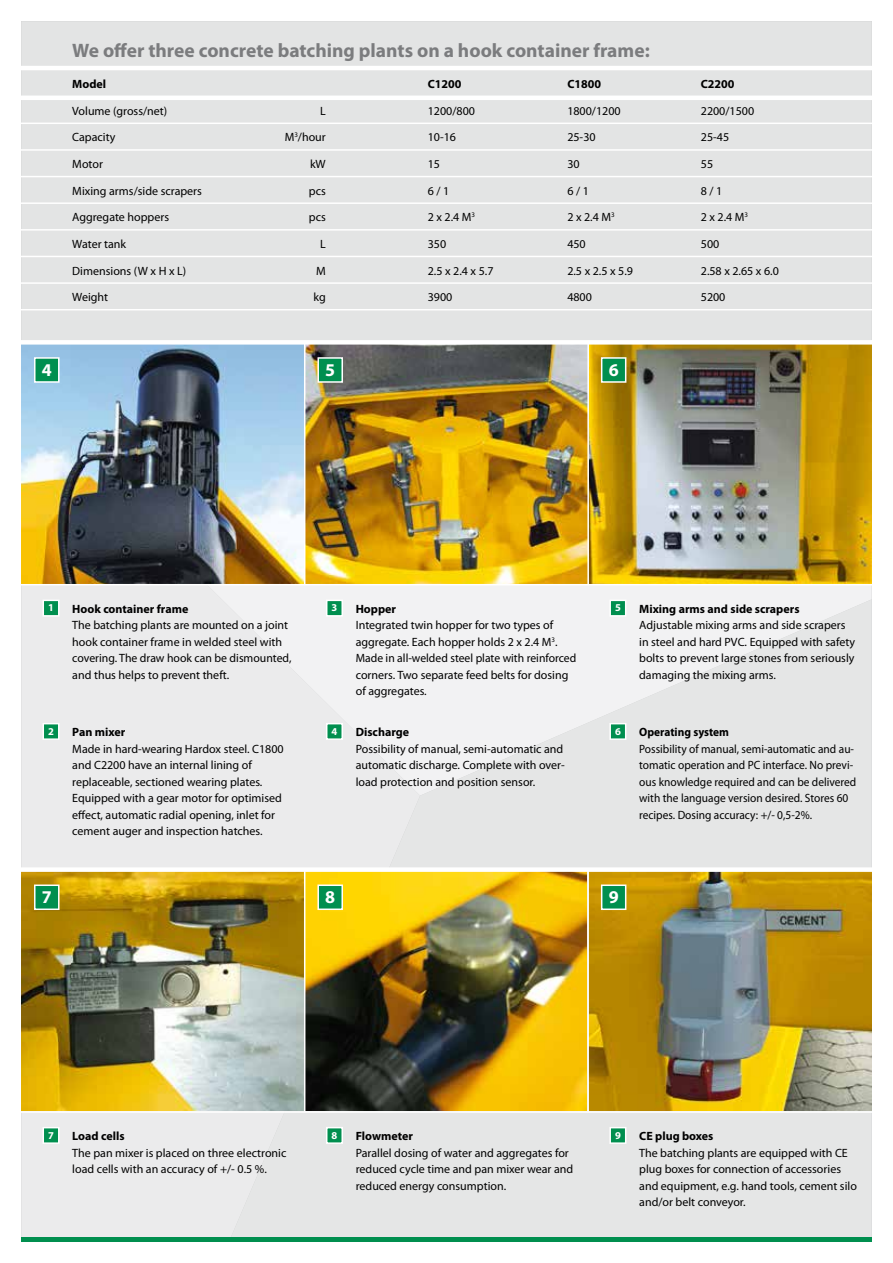
<style>
.page{position:relative;width:893px;height:1263px;background:#fff}
.page>*{position:absolute;margin:0;border:0;box-sizing:border-box;transform-origin:0 0}
.t1{font:700 19.5px "Myriad Pro";color:#7b7c7e}
.t2{font:700 18px "Myriad Pro";color:#fff}
.t3{font:12px/16.5px "Myriad Pro";color:#000}
.t4{font:12px/16.5px "Myriad Pro";color:#000;scale:.95 1}
.t5{font:700 12px "Myriad Pro";color:#000}
.t6{font:700 12px "Myriad Pro";color:#000;scale:.95 1}
.t7{font:700 10.5px "Myriad Pro";color:#fff}
</style>
<div class="page">
<div style="left:21px;top:21px;width:851px;height:319px;background:#e3e4e4"></div>
<div style="left:21px;top:796px;width:208px;height:441px;background:#ebebec"></div>
<div style="left:21px;top:585px;width:851px;height:211px;background:#ebebec"></div>
<svg style="left:229px;top:599px;width:643px;height:638px;fill:#e5e6e6"></svg>
<hr style="left:0;top:123px;width:893px;height:1px;background:#fff">
<hr style="left:0;top:149px;width:893px;height:2px;background:#fff">
<hr style="left:0;top:176px;width:893px;height:1px;background:#fff">
<hr style="left:0;top:202px;width:893px;height:2px;background:#fff">
<hr style="left:0;top:229px;width:893px;height:2px;background:#fff">
<hr style="left:0;top:256px;width:893px;height:1px;background:#fff">
<hr style="left:0;top:282px;width:893px;height:2px;background:#fff">
<hr style="left:0;top:309px;width:893px;height:1px;background:#fff">
<hr style="left:0;top:96px;width:893px;height:4px;background:#fff">
<hr style="left:0;top:66px;width:893px;height:4px;background:#fff">
<div style="left:21px;top:1237px;width:851px;height:5px;background:#008f4f"></div>
<img style="left:21px;top:345px;width:851px;height:239px">
<img style="left:21px;top:872px;width:851px;height:239px">
<div style="left:43px;top:600px;width:17px;height:17px;background:#008f4f;border:2px solid #fff"></div>
<div style="left:43px;top:1127px;width:17px;height:17px;background:#008f4f;border:2px solid #fff"></div>
<div style="left:43px;top:723px;width:17px;height:17px;background:#008f4f;border:2px solid #fff"></div>
<div style="left:326px;top:600px;width:17px;height:17px;background:#008f4f;border:2px solid #fff"></div>
<div style="left:326px;top:1127px;width:17px;height:17px;background:#008f4f;border:2px solid #fff"></div>
<div style="left:326px;top:723px;width:17px;height:17px;background:#008f4f;border:2px solid #fff"></div>
<div style="left:609px;top:600px;width:17px;height:17px;background:#008f4f;border:2px solid #fff"></div>
<div style="left:609px;top:1127px;width:17px;height:17px;background:#008f4f;border:2px solid #fff"></div>
<div style="left:609px;top:723px;width:17px;height:17px;background:#008f4f;border:2px solid #fff"></div>
<hr style="left:304px;top:342px;width:1px;height:242px;background:#fff">
<hr style="left:304px;top:869px;width:1px;height:242px;background:#fff">
<hr style="left:587px;top:342px;width:2px;height:242px;background:#fff">
<hr style="left:587px;top:869px;width:2px;height:242px;background:#fff">
<div style="left:0;top:867px;width:893px;height:5px;background:#fff"></div>
<hr style="left:0;top:1111px;width:893px;height:2px;background:#fff">
<div style="left:34px;top:357px;width:26px;height:26px;background:#008f4f;border:2px solid #fff"></div>
<div style="left:34px;top:884px;width:26px;height:26px;background:#008f4f;border:2px solid #fff"></div>
<div style="left:317px;top:357px;width:26px;height:26px;background:#008f4f;border:2px solid #fff"></div>
<div style="left:317px;top:884px;width:26px;height:26px;background:#008f4f;border:2px solid #fff"></div>
<div style="left:601px;top:357px;width:25px;height:26px;background:#008f4f;border:2px solid #fff"></div>
<div style="left:601px;top:884px;width:25px;height:26px;background:#008f4f;border:2px solid #fff"></div>
<h1 class="t1" style="left:72px;top:38px;width:579px">We offer three concrete batching plants on a hook container frame:</h1>
<p class="t5" style="left:72px;top:76px;width:35px">Model</p>
<p class="t5" style="left:428px;top:76px;width:35px">C1200</p>
<p class="t5" style="left:567px;top:76px;width:35px">C1800</p>
<p class="t5" style="left:701px;top:76px;width:35px">C2200</p>
<p class="t3" style="left:72px;top:102px;width:97px">Volume (gross/net)</p>
<p class="t3" style="left:320px;top:102px;width:7px">L</p>
<p class="t3" style="left:428px;top:102px;width:49px">1200/800</p>
<p class="t3" style="left:567px;top:102px;width:55px">1800/1200</p>
<p class="t3" style="left:701px;top:102px;width:55px">2200/1500</p>
<p class="t3" style="left:72px;top:129px;width:45px">Capacity</p>
<p class="t3" style="left:285px;top:129px;width:43px">M<sup>3</sup>/hour</p>
<p class="t3" style="left:428px;top:129px;width:30px">10-16</p>
<p class="t3" style="left:567px;top:129px;width:30px">25-30</p>
<p class="t3" style="left:701px;top:129px;width:30px">25-45</p>
<p class="t3" style="left:72px;top:156px;width:32px">Motor</p>
<p class="t3" style="left:310px;top:156px;width:17px">kW</p>
<p class="t3" style="left:428px;top:156px;width:14px">15</p>
<p class="t3" style="left:567px;top:156px;width:14px">30</p>
<p class="t3" style="left:701px;top:156px;width:14px">55</p>
<p class="t3" style="left:72px;top:182px;width:131px">Mixing arms/side scrapers</p>
<p class="t3" style="left:309px;top:182px;width:18px">pcs</p>
<p class="t3" style="left:428px;top:182px;width:23px">6 / 1</p>
<p class="t3" style="left:567px;top:182px;width:23px">6 / 1</p>
<p class="t3" style="left:701px;top:182px;width:23px">8 / 1</p>
<p class="t3" style="left:72px;top:209px;width:98px">Aggregate hoppers</p>
<p class="t3" style="left:309px;top:209px;width:18px">pcs</p>
<p class="t3" style="left:428px;top:209px;width:49px">2 x 2.4 M<sup>3</sup></p>
<p class="t3" style="left:567px;top:209px;width:49px">2 x 2.4 M<sup>3</sup></p>
<p class="t3" style="left:701px;top:209px;width:49px">2 x 2.4 M<sup>3</sup></p>
<p class="t3" style="left:72px;top:235px;width:55px">Water tank</p>
<p class="t3" style="left:320px;top:235px;width:7px">L</p>
<p class="t3" style="left:428px;top:235px;width:20px">350</p>
<p class="t3" style="left:567px;top:235px;width:20px">450</p>
<p class="t3" style="left:701px;top:235px;width:20px">500</p>
<p class="t3" style="left:72px;top:262px;width:115px">Dimensions (W x H x L)</p>
<p class="t3" style="left:316px;top:262px;width:11px">M</p>
<p class="t3" style="left:428px;top:262px;width:67px">2.5 x 2.4 x 5.7</p>
<p class="t3" style="left:567px;top:262px;width:67px">2.5 x 2.5 x 5.9</p>
<p class="t3" style="left:701px;top:262px;width:79px">2.58 x 2.65 x 6.0</p>
<p class="t3" style="left:72px;top:289px;width:37px">Weight</p>
<p class="t3" style="left:313px;top:289px;width:14px">kg</p>
<p class="t3" style="left:428px;top:289px;width:26px">3900</p>
<p class="t3" style="left:567px;top:289px;width:26px">4800</p>
<p class="t3" style="left:701px;top:289px;width:26px">5200</p>
<h2 class="t2" style="left:42px;top:358px;width:11px">4</h2>
<h2 class="t2" style="left:325px;top:358px;width:11px">5</h2>
<h2 class="t2" style="left:609px;top:358px;width:11px">6</h2>
<p class="t7" style="left:48px;top:601px;width:7px">1</p>
<p class="t5" style="left:72px;top:601px;width:118px">Hook container frame</p>
<p class="t3" style="left:72px;top:617px;width:221px">The batching plants are mounted on a joint hook container frame in welded steel with covering. The draw hook can be dismounted, and thus helps to prevent theft.</p>
<p class="t7" style="left:332px;top:601px;width:7px">3</p>
<p class="t5" style="left:356px;top:601px;width:42px">Hopper</p>
<p class="t3" style="left:356px;top:617px;width:222px">Integrated twin hopper for two types of aggregate. Each hopper holds 2 x 2.4 M<sup>3</sup>.<br>Made in all-welded steel plate with reinforced corners. Two separate feed belts for dosing of aggregates.</p>
<p class="t7" style="left:615px;top:601px;width:7px">5</p>
<p class="t5" style="left:639px;top:601px;width:162px">Mixing arms and side scrapers</p>
<p class="t3" style="left:639px;top:617px;width:217px">Adjustable mixing arms and side scrapers in steel and hard PVC. Equipped with safety bolts to prevent large stones from seriously damaging the mixing arms.</p>
<p class="t7" style="left:48px;top:724px;width:7px">2</p>
<p class="t5" style="left:72px;top:724px;width:55px">Pan mixer</p>
<p class="t3" style="left:72px;top:740px;width:213px">Made in hard-wearing Hardox steel. C1800 and C2200 have an internal lining of replaceable, sectioned wearing plates.<br>Equipped with a gear motor for optimised effect, automatic radial opening, inlet for cement auger and inspection hatches.</p>
<p class="t7" style="left:332px;top:724px;width:7px">4</p>
<p class="t5" style="left:356px;top:724px;width:55px">Discharge</p>
<p class="t3" style="left:356px;top:740px;width:210px;text-align:justify">Possibility of manual, semi-automatic and automatic discharge. Complete with over&shy;load protection and position sensor.</p>
<p class="t7" style="left:615px;top:724px;width:7px">6</p>
<p class="t6" style="left:639px;top:724px;width:96px">Operating system</p>
<p class="t4" style="left:639px;top:740px;width:230px">Possibility of manual, semi-automatic and au&shy;tomatic operation and PC interface. No previ&shy;ous knowledge required and can be delivered with the language version desired. Stores 60 recipes. Dosing accuracy: +/- 0,5-2%.</p>
<h2 class="t2" style="left:42px;top:885px;width:11px">7</h2>
<h2 class="t2" style="left:325px;top:885px;width:11px">8</h2>
<h2 class="t2" style="left:609px;top:885px;width:11px">9</h2>
<p class="t7" style="left:48px;top:1128px;width:7px">7</p>
<p class="t5" style="left:72px;top:1128px;width:54px">Load cells</p>
<p class="t3" style="left:72px;top:1144px;width:216px">The pan mixer is placed on three electronic load cells with an accuracy of +/- 0.5 %.</p>
<p class="t7" style="left:332px;top:1128px;width:7px">8</p>
<p class="t5" style="left:356px;top:1128px;width:59px">Flowmeter</p>
<p class="t3" style="left:356px;top:1144px;width:219px">Parallel dosing of water and aggregates for reduced cycle time and pan mixer wear and reduced energy consumption.</p>
<p class="t7" style="left:615px;top:1128px;width:7px">9</p>
<p class="t5" style="left:639px;top:1128px;width:76px">CE plug boxes</p>
<p class="t3" style="left:639px;top:1144px;width:219px">The batching plants are equipped with CE plug boxes for connection of accessories and equipment, e.g. hand tools, cement silo and/or belt conveyor.</p>
</div>
